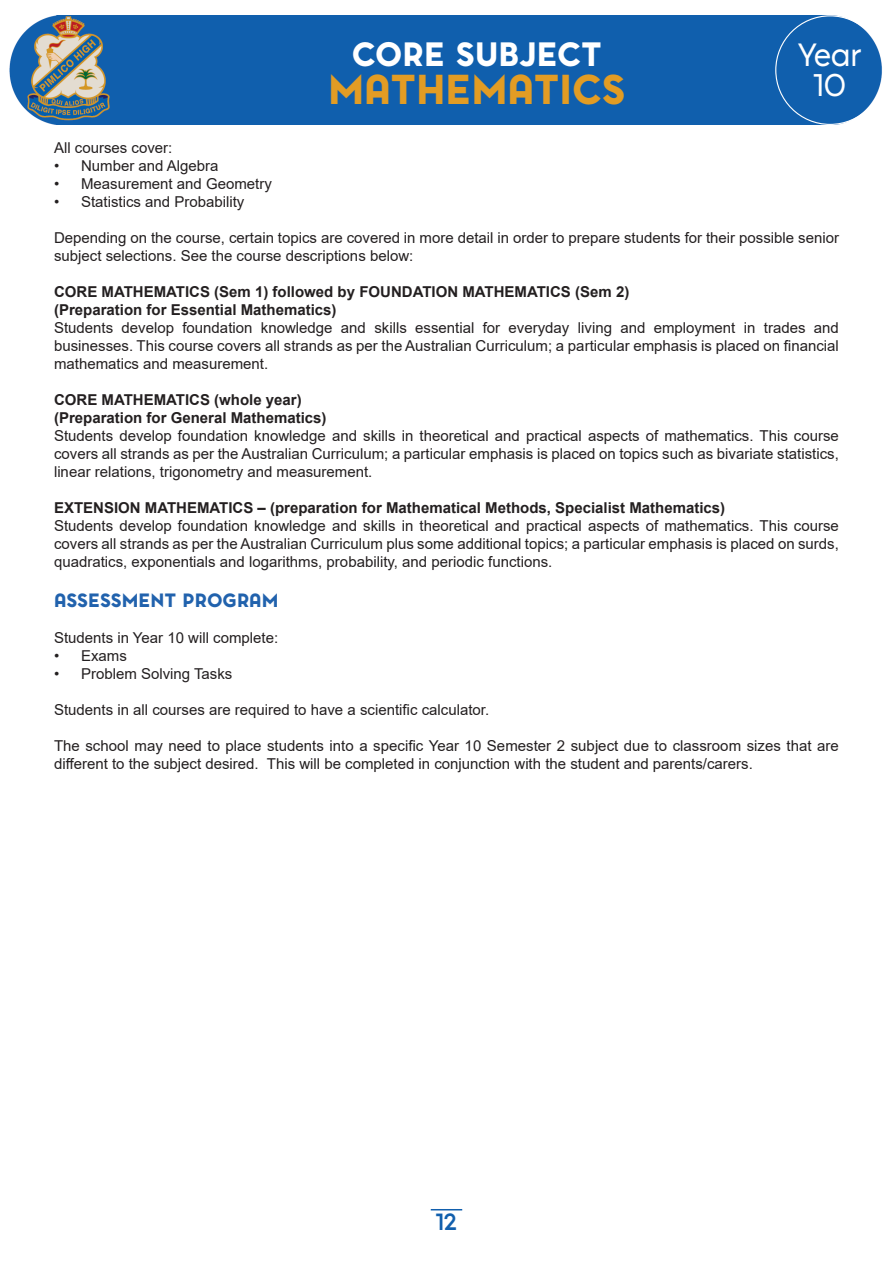
<style>
.page{position:relative;width:893px;height:1263px;background:#fff}
.page>*{position:absolute;margin:0;border:0;box-sizing:border-box;transform-origin:0 0}
.t1{font:900 39px "Pontiac";color:#e29c24}
.t2{font:900 31.5px "Pontiac";color:#fff}
.t3{font:30px "Pontiac";color:#fff}
.t4{font:700 22.5px "Pontiac";color:#115fad}
.t5{font:900 18px "Pontiac";color:#2162ad}
.t6{font:15px/18px "Arial";color:#231f20;text-align:justify}
.t7{font:700 15px "Arial";color:#231f20}
</style>
<div class="page">
<hr style="left:431px;top:1209px;width:31px;height:1px;background:#115fad">
<img style="left:9px;top:16px;width:873px;height:109px">
<p class="t2" style="left:352px;top:30px;width:252px">CORE SUBJECT</p>
<p class="t1" style="left:328px;top:59px;width:299px">MATHEMATICS</p>
<p class="t3" style="left:798px;top:33px;width:65px">Year</p>
<p class="t3" style="left:813px;top:63px;width:34px">10</p>
<p class="t6" style="left:54px;top:139px;width:120px">All courses cover:</p>
<p class="t6" style="left:54px;top:157px;width:166px">• Number and Algebra</p>
<p class="t6" style="left:54px;top:175px;width:219px">• Measurement and Geometry</p>
<p class="t6" style="left:54px;top:193px;width:192px">• Statistics and Probability</p>
<p class="t6" style="left:54px;top:229px;width:786px">Depending on the course, certain topics are covered in more detail in order to prepare students for their possible senior subject selections. See the course descriptions below:</p>
<p class="t7" style="left:54px;top:282px;width:577px">CORE MATHEMATICS (Sem 1) followed by FOUNDATION MATHEMATICS (Sem 2)</p>
<p class="t7" style="left:54px;top:300px;width:284px">(Preparation for Essential Mathematics)</p>
<p class="t6" style="left:54px;top:319px;width:786px">Students develop foundation knowledge and skills essential for everyday living and employment in trades and businesses. This course covers all strands as per the Australian Curriculum; a particular emphasis is placed on financial mathematics and measurement.</p>
<p class="t7" style="left:54px;top:390px;width:249px">CORE MATHEMATICS (whole year)</p>
<p class="t7" style="left:54px;top:408px;width:274px">(Preparation for General Mathematics)</p>
<p class="t6" style="left:54px;top:427px;width:786px">Students develop foundation knowledge and skills in theoretical and practical aspects of mathematics. This course covers all strands as per the Australian Curriculum; a particular emphasis is placed on topics such as bivariate statistics, linear relations, trigonometry and measurement.</p>
<p class="t7" style="left:54px;top:498px;width:673px">EXTENSION MATHEMATICS – (preparation for Mathematical Methods, Specialist Mathematics)</p>
<p class="t6" style="left:54px;top:517px;width:786px">Students develop foundation knowledge and skills in theoretical and practical aspects of mathematics. This course covers all strands as per the Australian Curriculum plus some additional topics; a particular emphasis is placed on surds, quadratics, exponentials and logarithms, probability, and periodic functions.</p>
<p class="t5" style="left:54px;top:586px;width:226px">ASSESSMENT PROGRAM</p>
<p class="t6" style="left:54px;top:629px;width:226px">Students in Year 10 will complete:</p>
<p class="t6" style="left:54px;top:647px;width:74px">• Exams</p>
<p class="t6" style="left:54px;top:665px;width:180px">• Problem Solving Tasks</p>
<p class="t6" style="left:54px;top:701px;width:437px">Students in all courses are required to have a scientific calculator.</p>
<p class="t6" style="left:54px;top:737px;width:786px">The school may need to place students into a specific Year 10 Semester 2 subject due to classroom sizes that are different to the subject desired. This will be completed in conjunction with the student and parents/carers.</p>
<p class="t4" style="left:436px;top:1206px;width:22px">12</p>
</div>
